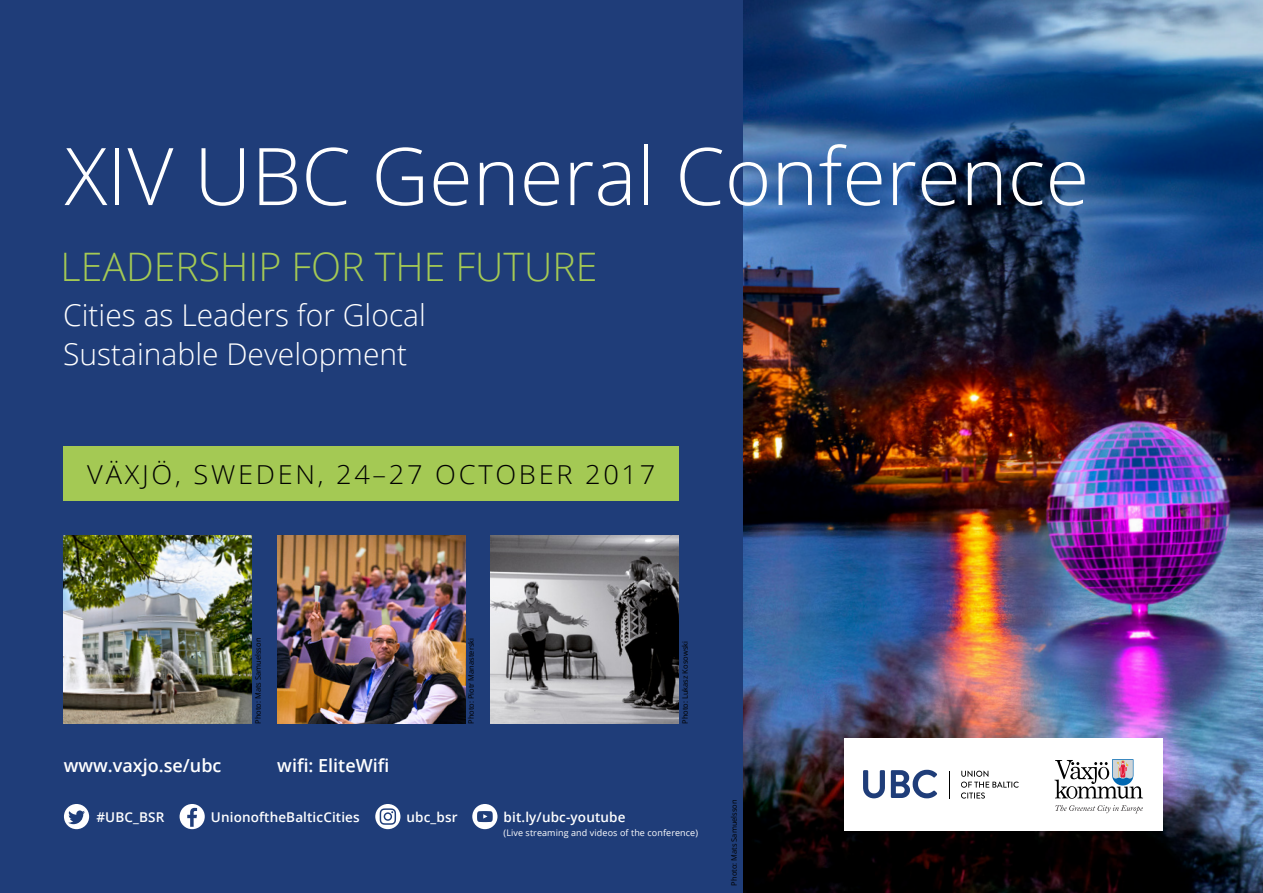
<style>
.page{position:relative;width:1263px;height:893px;background:#fff}
.page>*{position:absolute;margin:0;border:0;box-sizing:border-box;transform-origin:0 0}
.t1{font:300 79.65px "Open Sans";color:#fff}
.t2{font:300 39.3px "Open Sans";color:#a4c954}
.t3{font:300 30px/39px "Open Sans";color:#fff}
.t4{font:300 26.1px "Open Sans";letter-spacing:.1em;color:#000;scale:1.04 1}
.t5{font:600 18px "Open Sans";color:#fff}
.t6{font:600 13.5px "Open Sans";letter-spacing:.01em;color:#fff}
.t7{font:9px "Open Sans";letter-spacing:.01em;color:#fff}
.t8{font:7.5px "Open Sans";color:#000}
</style>
<div class="page">
<div style="left:0;top:0;width:748px;height:893px;background:#1f3d79"></div>
<img style="left:743px;top:0;width:520px;height:893px">
<div style="left:64px;top:446px;width:615px;height:55px;background:#a4c954"></div>
<div style="left:844px;top:738px;width:318px;height:92px;background:#fff"></div>
<svg style="left:863px;top:770px;width:22px;height:28px"></svg>
<svg style="left:891px;top:770px;width:46px;height:28px"></svg>
<svg style="left:961px;top:771px;width:58px;height:28px"></svg>
<svg style="left:1055px;top:805px;width:88px;height:8px"></svg>
<svg style="left:1054px;top:759px;width:89px;height:40px"></svg>
<img style="left:64px;top:536px;width:188px;height:188px">
<img style="left:491px;top:536px;width:188px;height:188px">
<img style="left:277px;top:536px;width:188px;height:188px">
<div style="left:472px;top:804px;width:25px;height:25px;background:#fff;border-radius:50%"></div>
<svg style="left:477px;top:811px;width:16px;height:11px"></svg>
<div style="left:375px;top:804px;width:25px;height:25px;background:#fff;border-radius:50%"></div>
<svg style="left:380px;top:808px;width:16px;height:17px"></svg>
<div style="left:64px;top:804px;width:25px;height:25px;background:#fff;border-radius:50%"></div>
<svg style="left:68px;top:810px;width:17px;height:14px"></svg>
<div style="left:180px;top:804px;width:25px;height:25px;background:#fff;border-radius:50%"></div>
<svg style="left:187px;top:808px;width:10px;height:19px"></svg>
<h1 class="t1" style="left:65px;top:122px;width:1026px">XIV UBC General Conference</h1>
<h2 class="t2" style="left:61px;top:240px;width:538px">LEADERSHIP FOR THE FUTURE</h2>
<h3 class="t3" style="left:63px;top:295px;width:364px">Cities as Leaders for Glocal<br>Sustainable Development</h3>
<h3 class="t4" style="left:87px;top:457px;width:548px">VÄXJÖ, SWEDEN, 24–27 OCTOBER 2017</h3>
<p class="t8" style="left:253px;top:724px;width:88px;rotate:-90deg">Photo: Mats Samuelsson</p>
<p class="t8" style="left:466px;top:724px;width:87px;rotate:-90deg">Photo: Piotr Manasterski</p>
<p class="t8" style="left:680px;top:724px;width:84px;rotate:-90deg">Photo: Lukasz Kosowski</p>
<h3 class="t5" style="left:64px;top:753px;width:159px">www.vaxjo.se/ubc</h3>
<h3 class="t5" style="left:277px;top:753px;width:114px">wifi: EliteWifi</h3>
<h3 class="t6" style="left:96px;top:808px;width:69px">#UBC_BSR</h3>
<h3 class="t6" style="left:211px;top:808px;width:150px">UnionoftheBalticCities</h3>
<h3 class="t6" style="left:407px;top:808px;width:53px">ubc_bsr</h3>
<h3 class="t6" style="left:504px;top:808px;width:123px">bit.ly/ubc-youtube</h3>
<p class="t7" style="left:504px;top:827px;width:196px">(Live streaming and videos of the conference)</p>
<p class="t8" style="left:729px;top:885px;width:88px;rotate:-90deg">Photo: Mats Samuelsson</p>
</div>
